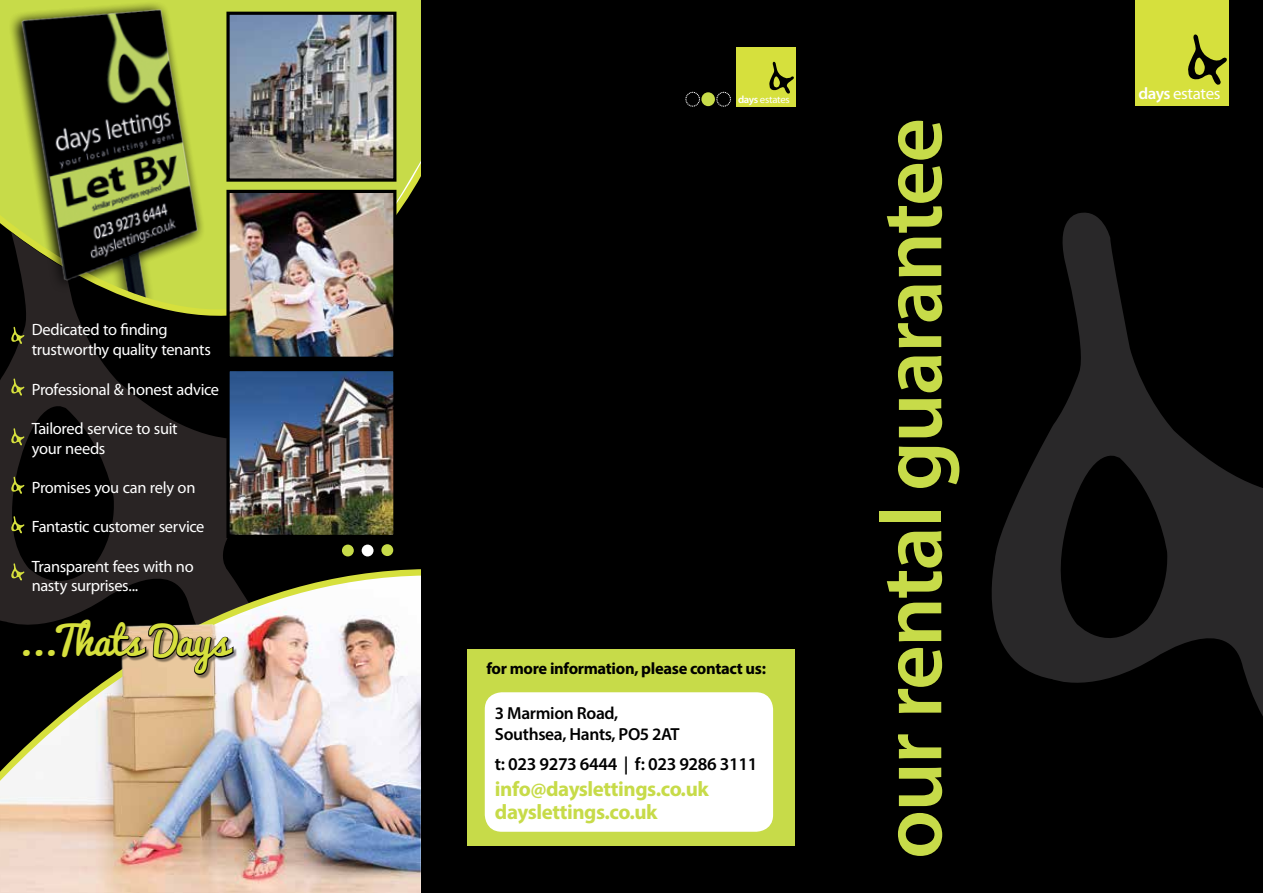
<style>
.page{position:relative;width:1263px;height:893px;background:#fff}
.page>*{position:absolute;margin:0;border:0;box-sizing:border-box;transform-origin:0 0}
.t1{font:600 87px "Myriad Pro";letter-spacing:-.02em;color:#c7db49}
.t2{font:38.85px "Pacifico";letter-spacing:-.025em;color:#d6e03d}
.t3{font:700 21px/22.5px "Myriad Pro";letter-spacing:-.02em;color:#c7db49}
.t4{font:600 18px "Myriad Pro";letter-spacing:-.02em;color:#000}
.t5{font:600 17.4px/21px "Myriad Pro";letter-spacing:-.02em;color:#000}
.t6{font:16.65px "Myriad Pro";letter-spacing:-.02em;color:#fff}
.t7{font:700 16.5px "Myriad Pro";letter-spacing:-.02em;color:#000}
.t8{font:16.35px/19.6px "Myriad Pro";letter-spacing:-.025em;color:#fff}
.t9{font:10.5px "Myriad Pro";letter-spacing:-.02em;color:#fff}
.s1{font-weight:600}
</style>
<div class="page">
<div style="left:421px;top:0;width:842px;height:893px;background:#000"></div>
<svg style="left:991px;top:212px;width:272px;height:504px"></svg>
<div style="left:1135px;top:0;width:94px;height:105px;background:#d6e03d"></div>
<svg style="left:1188px;top:34px;width:39px;height:51px"></svg>
<div style="left:468px;top:650px;width:327px;height:196px;background:#c7db49"></div>
<div style="left:485px;top:692px;width:288px;height:140px;background:#fff;border-radius:17px"></div>
<svg style="left:716px;top:92px;width:15px;height:15px"></svg>
<div style="left:701px;top:92px;width:14px;height:14px;background:#c7db49;border-radius:50%"></div>
<svg style="left:685px;top:92px;width:15px;height:15px"></svg>
<div style="left:736px;top:47px;width:59px;height:59px;background:#d6e03d"></div>
<svg style="left:769px;top:61px;width:25px;height:33px"></svg>
<svg style="left:288px;top:0;width:133px;height:388px;background:#707b29"></svg>
<svg style="left:0;top:296px;width:346px;height:92px;background:#1a190f"></svg>
<img style="left:0;top:388px;width:421px;height:505px">
<img style="left:72px;top:582px;width:184px;height:116px">
<img style="left:288px;top:16px;width:104px;height:162px">
<div style="left:226px;top:12px;width:170px;height:170px;border:3px solid #000"></div>
<img style="left:230px;top:194px;width:162px;height:162px">
<div style="left:226px;top:190px;width:170px;height:170px;border:3px solid #000"></div>
<img style="left:0;top:0;width:288px;height:296px">
<div style="left:342px;top:545px;width:12px;height:11px;background:#c7db49;border-radius:50%"></div>
<div style="left:362px;top:545px;width:11px;height:11px;background:#fff;border-radius:50%"></div>
<div style="left:381px;top:544px;width:12px;height:12px;background:#c7db49;border-radius:50%"></div>
<svg style="left:11px;top:327px;width:14px;height:17px"></svg>
<svg style="left:11px;top:378px;width:14px;height:18px"></svg>
<svg style="left:11px;top:428px;width:14px;height:18px"></svg>
<svg style="left:11px;top:476px;width:14px;height:18px"></svg>
<svg style="left:11px;top:516px;width:14px;height:18px"></svg>
<svg style="left:11px;top:563px;width:14px;height:18px"></svg>
<svg style="left:21px;top:618px;width:213px;height:80px;background:#625848"></svg>
<img style="left:230px;top:372px;width:162px;height:162px">
<div style="left:226px;top:368px;width:170px;height:170px;border:3px solid #000"></div>
<p class="t8" style="left:32px;top:320px;width:181px">Dedicated to finding trustworthy quality tenants</p>
<p class="t8" style="left:32px;top:379px;width:189px">Professional &amp; honest advice</p>
<p class="t8" style="left:32px;top:418px;width:147px">Tailored service to suit your needs</p>
<p class="t8" style="left:32px;top:477px;width:165px">Promises you can rely on</p>
<p class="t8" style="left:32px;top:517px;width:174px">Fantastic customer service</p>
<p class="t8" style="left:32px;top:556px;width:163px">Transparent fees with no nasty surprises...</p>
<h2 class="t2" style="left:17px;top:607px;width:212px">...Thats Days</h2>
<p class="t9" style="left:738px;top:93px;width:53px"><span class="s1">days</span> estates</p>
<p class="t7" style="left:486px;top:658px;width:281px">for more information, please contact us:</p>
<p class="t5" style="left:495px;top:702px;width:186px">3 Marmion Road,<br>Southsea, Hants, PO5 2AT</p>
<p class="t4" style="left:495px;top:753px;width:264px">t: 023 9273 6444 | f: 023 9286 3111</p>
<p class="t3" style="left:495px;top:777px;width:215px">info@dayslettings.co.uk dayslettings.co.uk</p>
<h1 class="t1" style="left:857px;top:859px;width:743px;rotate:-90deg">our rental guarantee</h1>
<p class="t6" style="left:1138px;top:84px;width:83px"><span class="s1">days</span> estates</p>
</div>
